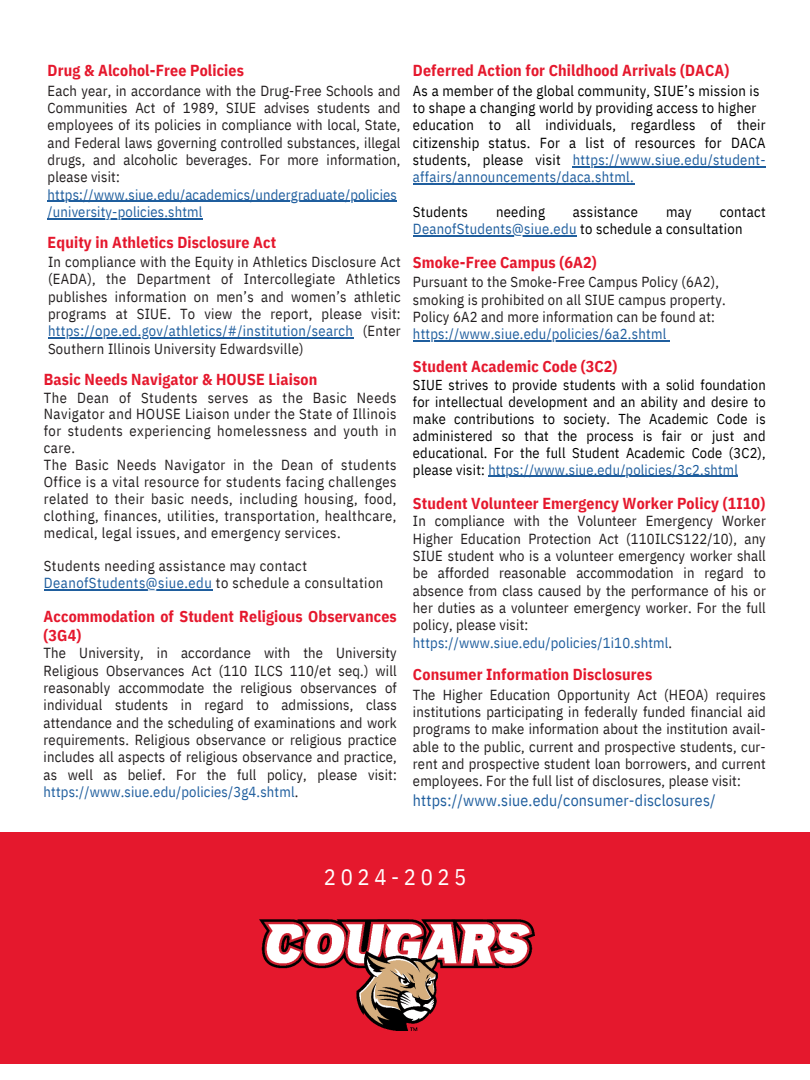
<style>
.page{position:relative;width:810px;height:1080px;background:#fff}
.page>*{position:absolute;margin:0;border:0;box-sizing:border-box;transform-origin:0 0}
.t1{font:22.5px "IBM Plex Sans Cond";letter-spacing:.205em;color:#fff}
.t2{font:700 15.88px/18.8px "IBM Plex Sans Cond";letter-spacing:.01em;color:#e5182d}
.t3{font:15.88px "IBM Plex Sans Cond";letter-spacing:.01em;color:#1f5e9e}
.t4{font:14.56px/17.4px "IBM Plex Sans Cond";letter-spacing:.01em;color:#231f20;text-align:justify}
.t5{font:14.56px/17.4px "IBM Plex Sans Cond";letter-spacing:.02em;color:#1f5e9e}
.t6{font:14.56px/17.4px "IBM Plex Sans Cond";letter-spacing:.02em;color:#000;text-align:justify}
.t7{font:14.56px "IBM Plex Sans Cond";letter-spacing:.035em;color:#231f20}
.t8{font:14.38px/16.9px "IBM Plex Sans Cond";letter-spacing:.015em;color:#000;text-align:justify}
.s1{color:#231f20}
.s2{color:#1f5e9e}
.s3{color:#000}
</style>
<div class="page">
<div style="left:0;top:832px;width:810px;height:232px;background:#e5182d"></div>
<img style="left:259px;top:919px;width:276px;height:112px">
<hr style="left:48px;top:201px;width:349px;height:1px;background:#1f5e9e">
<hr style="left:48px;top:218px;width:155px;height:1px;background:#1f5e9e">
<hr style="left:413px;top:340px;width:254px;height:2px;background:#1f5e9e">
<hr style="left:573px;top:166px;width:193px;height:1px;background:#1f5e9e">
<hr style="left:413px;top:183px;width:221px;height:2px;background:#1f5e9e">
<hr style="left:413px;top:235px;width:164px;height:2px;background:#1f5e9e">
<hr style="left:48px;top:337px;width:305px;height:2px;background:#1f5e9e">
<hr style="left:44px;top:589px;width:168px;height:2px;background:#1f5e9e">
<hr style="left:488px;top:476px;width:250px;height:1px;background:#1f5e9e">
<p class="t2" style="left:48px;top:61px;width:198px">Drug &amp; Alcohol-Free Policies</p>
<p class="t4" style="left:48px;top:81px;width:354px">Each year, in accordance with the Drug-Free Schools and Communities Act of 1989, SIUE advises students and employees of its policies in compliance with local, State, and Federal laws governing controlled substances, illegal drugs, and alcoholic beverages. For more information, please visit:</p>
<h2 class="t5" style="left:48px;top:186px;width:351px">https://www.siue.edu/academics/undergraduate/policies</h2>
<p class="t5" style="left:48px;top:203px;width:156px">/university-policies.shtml</p>
<p class="t2" style="left:48px;top:233px;width:230px">Equity in Athletics Disclosure Act</p>
<p class="t4" style="left:48px;top:253px;width:354px">In compliance with the Equity in Athletics Disclosure Act (EADA), the Department of Intercollegiate Athletics publishes information on men’s and women’s athletic programs at SIUE. To view the report, please visit:</p>
<p class="t5" style="left:48px;top:322px;width:354px">https://ope.ed.gov/athletics/#/institution/search <span class="s1">(Enter<br>Southern Illinois University Edwardsville)</span></p>
<p class="t2" style="left:44px;top:370px;width:275px">Basic Needs Navigator &amp; HOUSE Liaison</p>
<p class="t4" style="left:44px;top:389px;width:354px;line-height:16.9px">The Dean of Students serves as the Basic Needs Navigator and HOUSE Liaison under the State of Illinois for students experiencing homelessness and youth in care.</p>
<p class="t4" style="left:44px;top:456px;width:354px;line-height:16.9px">The Basic Needs Navigator in the Dean of students Office is a vital resource for students facing challenges related to their basic needs, including housing, food, clothing, finances, utilities, transportation, healthcare, medical, legal issues, and emergency services.</p>
<p class="t7" style="left:44px;top:556px;width:265px">Students needing assistance may contact</p>
<h1 class="t5" style="left:44px;top:574px;width:341px">DeanofStudents@siue.edu <span class="s1">to schedule a consultation</span></h1>
<p class="t2" style="left:44px;top:606px;width:355px">Accommodation of Student Religious Observances (3G4)</p>
<p class="t4" style="left:44px;top:644px;width:355px">The University, in accordance with the University Religious Observances Act (110 ILCS 110/et seq.) will reasonably accommodate the religious observances of individual students in regard to admissions, class attendance and the scheduling of examinations and work requirements. Religious observance or religious practice includes all aspects of religious observance and practice, as well as belief. For the full policy, please visit: <span class="s2">https://www.siue.edu/policies/3g4.shtml</span>.</p>
<p class="t2" style="left:413px;top:61px;width:318px">Deferred Action for Childhood Arrivals (DACA)</p>
<p class="t6" style="left:413px;top:81px;width:348px">As a member of the global community, SIUE’s mission is</p>
<p class="t6" style="left:413px;top:99px;width:345px">to shape a changing world by providing access to higher</p>
<p class="t6" style="left:413px;top:116px;width:354px">education to all individuals, regardless of their citizenship status. For a list of resources for DACA students, please visit</p>
<p class="t5" style="left:413px;top:151px;width:354px;text-indent:160px">https://www.siue.edu/student&shy;affairs/announcements/daca.shtml.</p>
<p class="t6" style="left:413px;top:203px;width:57px">Students</p>
<p class="t6" style="left:496px;top:203px;width:50px">needing</p>
<p class="t6" style="left:573px;top:203px;width:67px">assistance</p>
<p class="t6" style="left:666px;top:203px;width:27px">may</p>
<p class="t6" style="left:720px;top:203px;width:48px">contact</p>
<p class="t5" style="left:413px;top:220px;width:331px">DeanofStudents@siue.edu <span class="s3">to schedule a consultation</span></p>
<p class="t2" style="left:413px;top:252px;width:185px">Smoke-Free Campus (6A2)</p>
<p class="t4" style="left:413px;top:273px;width:314px;text-align:left">Pursuant to the Smoke-Free Campus Policy (6A2), smoking is prohibited on all SIUE campus property.<br>Policy 6A2 and more information can be found at:</p>
<p class="t5" style="left:413px;top:325px;width:255px">https://www.siue.edu/policies/6a2.shtml</p>
<p class="t2" style="left:413px;top:356px;width:206px">Student Academic Code (3C2)</p>
<p class="t8" style="left:413px;top:377px;width:354px">SIUE strives to provide students with a solid foundation for intellectual development and an ability and desire to make contributions to society. The Academic Code is administered so that the process is fair or just and educational. For the full Student Academic Code (3C2), please visit: <span class="s2">https://www.siue.edu/policies/3c2.shtml</span></p>
<p class="t2" style="left:413px;top:493px;width:354px">Student Volunteer Emergency Worker Policy (1I10)</p>
<p class="t4" style="left:413px;top:512px;width:354px;text-align:left">In compliance with the Volunteer Emergency Worker Higher Education Protection Act (110ILCS122/10), any SIUE student who is a volunteer emergency worker shall be afforded reasonable accommodation in regard to absence from class caused by the performance of his or her duties as a volunteer emergency worker. For the full policy, please visit: <span class="s2">https://www.siue.edu/policies/1i10.shtml</span>.</p>
<p class="t2" style="left:413px;top:665px;width:241px">Consumer Information Disclosures</p>
<p class="t4" style="left:413px;top:685px;width:354px">The Higher Education Opportunity Act (HEOA) requires institutions participating in federally funded financial aid programs to make information about the institution avail&shy;able to the public, current and prospective students, cur&shy;rent and prospective student loan borrowers, and current employees. For the full list of disclosures, please visit:</p>
<p class="t3" style="left:413px;top:790px;width:304px">https://www.siue.edu/consumer-disclosures/</p>
<h1 class="t1" style="left:324px;top:862px;width:144px">2024-2025</h1>
</div>
